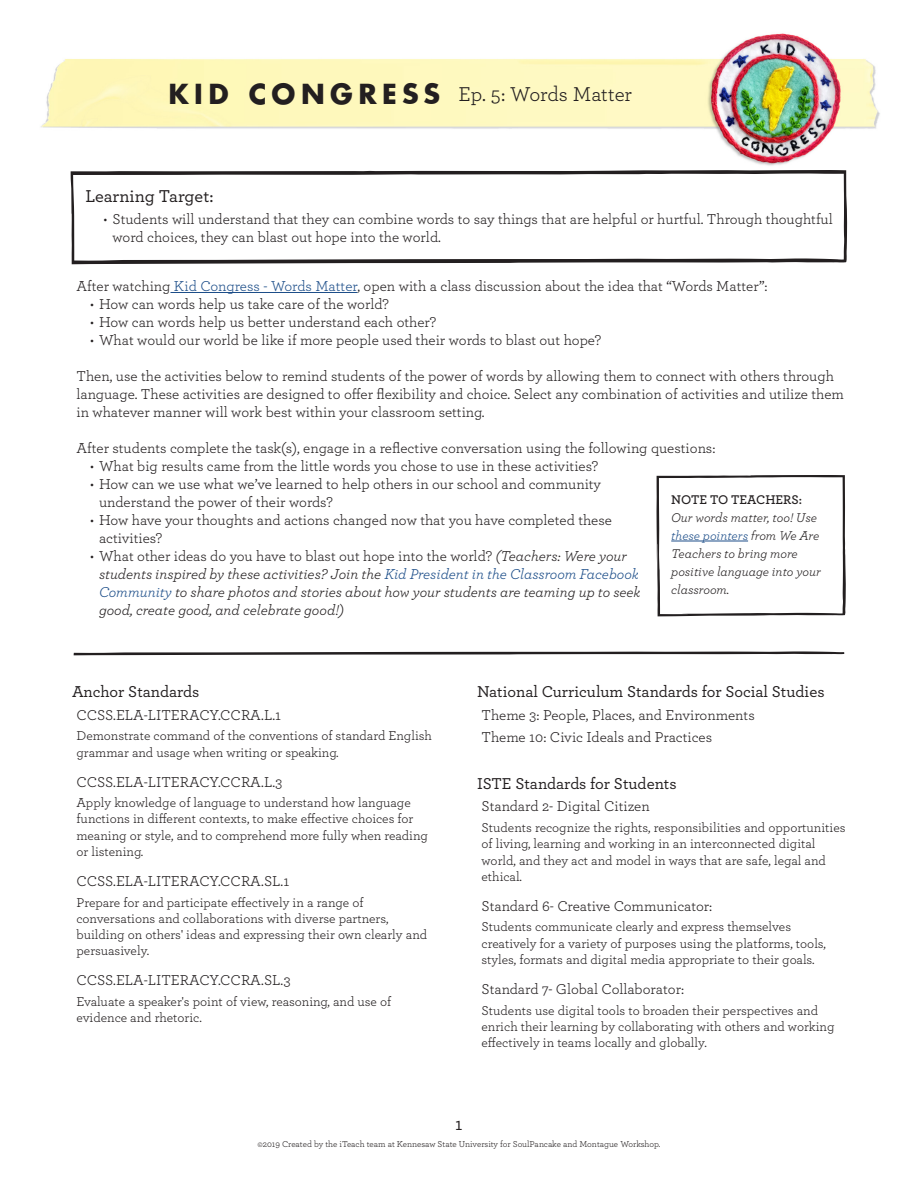
<style>
.page{position:relative;width:918px;height:1188px;background:#fff}
.page>*{position:absolute;margin:0;border:0;box-sizing:border-box;transform-origin:0 0}
.t1{font:21px "Archer";letter-spacing:-.01em;color:#231f20}
.t2{font:500 18px "Archer";color:#231f20}
.t3{font:500 16.5px "Archer";color:#231f20}
.t4{font:15px/18px "Archer";color:#231f20}
.t5{font:italic 15px/18px "Archer";color:#231f20}
.t6{font:13.5px/16.2px "Archer";color:#231f20}
.t7{font:italic 13.2px/18px "Archer";color:#231f20}
.t8{font:9px "Archer";color:#231f20}
.s1{font-family:"Futura";font-weight:700;font-size:27px}
.s2{color:#1d4e89}
.s3{font-style:normal}
.s4{font-weight:600;font-style:normal}
</style>
<div class="page">
<hr style="left:170px;top:292px;width:187px;height:1px;background:#1d4e89">
<img style="left:41px;top:33px;width:839px;height:143px">
<svg style="left:71px;top:166px;width:776px;height:98px"></svg>
<svg style="left:74px;top:651px;width:770px;height:4px;background:#777475"></svg>
<svg style="left:657px;top:475px;width:189px;height:141px"></svg>
<hr style="left:671px;top:541px;width:77px;height:1px;background:#1d4e89">
<p class="t1" style="left:168px;top:80px;width:465px"><span class="s1">K I D C O N G R E S S</span> Ep. 5: Words Matter</p>
<p class="t2" style="left:86px;top:183px;width:129px">Learning Target:</p>
<p class="t4" style="left:112px;top:210px;width:722px;text-indent:-9px">• Students will understand that they can combine words to say things that are helpful or hurtful. Through thoughtful word choices, they can blast out hope into the world.</p>
<p class="t4" style="left:76px;top:276px;width:693px">After watching <span class="s2">Kid Congress - Words Matter</span>, open with a class discussion about the idea that “Words Matter”:</p>
<p class="t4" style="left:90px;top:294px;width:301px">• How can words help us take care of the world?</p>
<p class="t4" style="left:90px;top:312px;width:348px">• How can words help us better understand each other?</p>
<p class="t4" style="left:90px;top:330px;width:513px">• What would our world be like if more people used their words to blast out hope?</p>
<p class="t4" style="left:76px;top:366px;width:769px">Then, use the activities below to remind students of the power of words by allowing them to connect with others through language. These activities are designed to offer flexibility and choice. Select any combination of activities and utilize them in whatever manner will work best within your classroom setting.</p>
<p class="t4" style="left:76px;top:438px;width:640px">After students complete the task(s), engage in a reflective conversation using the following questions:</p>
<p class="t4" style="left:90px;top:456px;width:510px">• What big results came from the little words you chose to use in these activities?</p>
<p class="t4" style="left:99px;top:474px;width:504px;text-indent:-9px">• How can we use what we’ve learned to help others in our school and community understand the power of their words?</p>
<p class="t4" style="left:99px;top:510px;width:514px;text-indent:-9px">• How have your thoughts and actions changed now that you have completed these activities?</p>
<p class="t5" style="left:99px;top:546px;width:543px;text-indent:-9px"><span class="s3">• What other ideas do you have to blast out hope into the world?</span> (Teachers: Were your students inspired by these activities? Join the <span class="s2">Kid President in the Classroom Facebook Community</span> to share photos and stories about how your students are teaming up to seek good, create good, and celebrate good!)</p>
<p class="t7" style="left:671px;top:490px;width:151px"><span class="s4">NOTE TO TEACHERS:<br></span>Our words matter, too! Use <span class="s2">these pointers</span> from We Are<br>Teachers to bring more positive language into your classroom.</p>
<p class="t3" style="left:72px;top:680px;width:129px">Anchor Standards</p>
<p class="t4" style="left:76px;top:705px;width:206px">CCSS.ELA-LITERACY.CCRA.L.1</p>
<p class="t6" style="left:76px;top:727px;width:357px">Demonstrate command of the conventions of standard English grammar and usage when writing or speaking.</p>
<p class="t4" style="left:76px;top:772px;width:207px">CCSS.ELA-LITERACY.CCRA.L.3</p>
<p class="t6" style="left:76px;top:794px;width:353px">Apply knowledge of language to understand how language functions in different contexts, to make effective choices for meaning or style, and to comprehend more fully when reading or listening.</p>
<p class="t4" style="left:76px;top:871px;width:214px">CCSS.ELA-LITERACY.CCRA.SL.1</p>
<p class="t6" style="left:76px;top:893px;width:352px">Prepare for and participate effectively in a range of conversations and collaborations with diverse partners, building on others' ideas and expressing their own clearly and persuasively.</p>
<p class="t4" style="left:76px;top:970px;width:216px">CCSS.ELA-LITERACY.CCRA.SL.3</p>
<p class="t6" style="left:76px;top:993px;width:316px">Evaluate a speaker's point of view, reasoning, and use of evidence and rhetoric.</p>
<p class="t3" style="left:477px;top:680px;width:349px">National Curriculum Standards for Social Studies</p>
<p class="t4" style="left:482px;top:705px;width:275px">Theme 3: People, Places, and Environments</p>
<p class="t4" style="left:482px;top:727px;width:232px">Theme 10: Civic Ideals and Practices</p>
<p class="t3" style="left:477px;top:772px;width:201px">ISTE Standards for Students</p>
<p class="t4" style="left:482px;top:797px;width:170px">Standard 2- Digital Citizen</p>
<p class="t6" style="left:482px;top:819px;width:366px">Students recognize the rights, responsibilities and opportunities of living, learning and working in an interconnected digital world, and they act and model in ways that are safe, legal and ethical.</p>
<p class="t4" style="left:482px;top:896px;width:232px">Standard 6- Creative Communicator:</p>
<p class="t6" style="left:482px;top:918px;width:346px">Students communicate clearly and express themselves creatively for a variety of purposes using the platforms, tools, styles, formats and digital media appropriate to their goals.</p>
<p class="t4" style="left:482px;top:979px;width:204px">Standard 7- Global Collaborator:</p>
<p class="t6" style="left:482px;top:1001px;width:355px">Students use digital tools to broaden their perspectives and enrich their learning by collaborating with others and working effectively in teams locally and globally.</p>
<p class="t2" style="left:455px;top:1111px;width:9px">1</p>
<p class="t8" style="left:257px;top:1137px;width:405px">©2019 Created by the iTeach team at Kennesaw State University for SoulPancake and Montague Workshop.</p>
</div>
